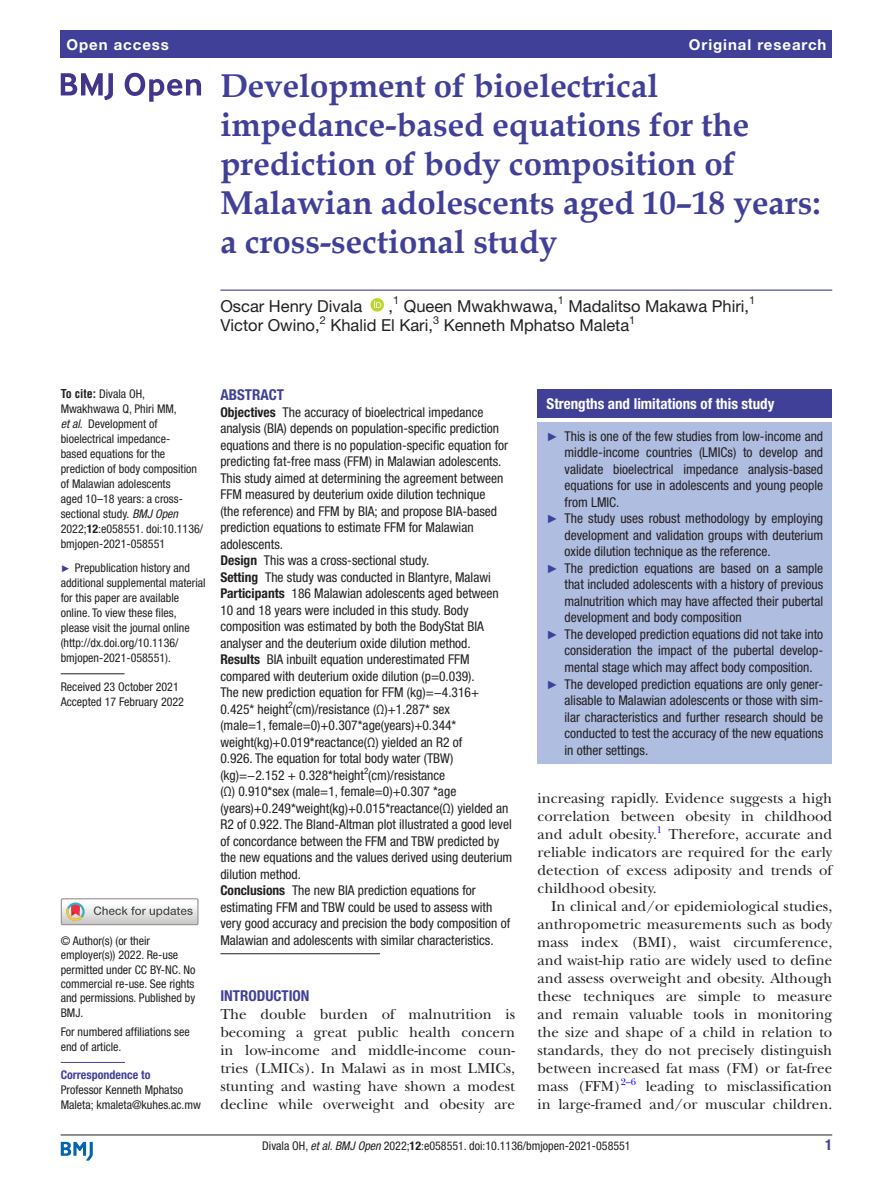
<style>
.page{position:relative;width:893px;height:1191px;background:#fff}
.page>*{position:absolute;margin:0;border:0;box-sizing:border-box;transform-origin:0 0}
.t1{font:700 33px/39px "Book Antiqua";color:#414099}
.t2{font:16.5px "Helvetica Neue LT Std";color:#231f20}
.t3{font:15px/18px "New Baskerville";color:#231f20;text-align:justify}
.t4{font:700 condensed 15px "Helvetica Neue LT Std";color:#fff}
.t5{font:700 15px "Helvetica Neue LT Std";letter-spacing:.065em;color:#fff}
.t6{font:700 condensed 15px "Helvetica Neue LT Std";color:#414099}
.t7{font:condensed 13.5px/16.5px "Helvetica Neue LT Std";color:#231f20}
.t8{font:condensed 12px/15px "Helvetica Neue LT Std";color:#231f20}
.t9{font:700 condensed 12px "Helvetica Neue LT Std";color:#414099}
.t10{font:10.95px "Helvetica Neue LT Std";color:#231f20}
.s1{font-family:"Helvetica LT Std";font-weight:700}
.s2{font-style:italic}
.s3{font-weight:700}
.s4{font-family:"Arial";font-stretch:normal;font-size:9.75px;color:#414099}
.s5{font-family:"Arial";font-stretch:normal;font-size:12px;color:#414099}
</style>
<div class="page">
<hr style="left:61px;top:1134px;width:771px;height:1px;background:#231f20">
<svg style="left:61px;top:1141px;width:32px;height:19px"></svg>
<div style="left:61px;top:31px;width:771px;height:27px;background:#414099"></div>
<hr style="left:220px;top:289px;width:612px;height:2px;background:#414099">
<svg style="left:370px;top:298px;width:14px;height:14px"></svg>
<hr style="left:61px;top:673px;width:64px;height:1px;background:#231f20">
<hr style="left:61px;top:1062px;width:64px;height:1px;background:#414099">
<svg style="left:61px;top:73px;width:52px;height:27px"></svg>
<svg style="left:125px;top:73px;width:76px;height:29px"></svg>
<div style="left:61px;top:898px;width:138px;height:27px;border:1px solid #969090"></div>
<svg style="left:61px;top:898px;width:137px;height:26px"></svg>
<hr style="left:220px;top:953px;width:160px;height:1px;background:#231f20">
<div style="left:538px;top:389px;width:294px;height:29px;background:#414099"></div>
<div style="left:538px;top:422px;width:294px;height:341px;background:#afbde1"></div>
<p class="t5" style="left:66px;top:35px;width:104px">Open access</p>
<p class="t5" style="left:689px;top:35px;width:139px">Original research</p>
<h1 class="t1" style="left:220px;top:66px;width:602px">Development of bioelectrical impedance-based equations for the prediction of body composition of Malawian adolescents aged 10–18 years: a cross-sectional study</h1>
<p class="t2" style="left:220px;top:296px;width:143px">Oscar Henry Divala</p>
<p class="t2" style="left:389px;top:296px;width:6px">,</p>
<p class="t10" style="left:393px;top:294px;width:8px">1</p>
<p class="t2" style="left:404px;top:296px;width:155px">Queen Mwakhwawa,</p>
<p class="t10" style="left:558px;top:294px;width:8px">1</p>
<p class="t2" style="left:568px;top:296px;width:182px">Madalitso Makawa Phiri,</p>
<p class="t10" style="left:749px;top:294px;width:8px">1</p>
<p class="t2" style="left:220px;top:315px;width:101px">Victor Owino,</p>
<p class="t10" style="left:320px;top:313px;width:8px">2</p>
<p class="t2" style="left:330px;top:315px;width:104px">Khalid El Kari,</p>
<p class="t10" style="left:433px;top:313px;width:8px">3</p>
<p class="t2" style="left:444px;top:315px;width:187px">Kenneth Mphatso Maleta</p>
<p class="t10" style="left:629px;top:313px;width:8px">1</p>
<p class="t8" style="left:61px;top:386px;width:144px"><span class="s1">To cite:</span> Divala OH,<br>Mwakhwawa Q, Phiri MM,<br><span class="s2">et al</span>. Development of bioelectrical impedance-<br>based equations for the prediction of body composition of Malawian adolescents<br>aged 10–18 years: a cross&shy;sectional study. <span class="s2">BMJ Open<br></span>2022;<span class="s3">12</span>:e058551. doi:10.1136/ bmjopen-2021-058551</p>
<p class="t8" style="left:61px;top:560px;width:146px"><span class="s4">►</span> Prepublication history and additional supplemental material for this paper are available online. To view these files, please visit the journal online (http://dx.doi.org/10.1136/ bmjopen-2021-058551).</p>
<p class="t8" style="left:61px;top:679px;width:125px">Received 23 October 2021<br>Accepted 17 February 2022</p>
<p class="t8" style="left:61px;top:933px;width:136px;line-height:14.4px">© Author(s) (or their employer(s)) 2022. Re-use permitted under CC BY-NC. No commercial re-use. See rights and permissions. Published by<br>BMJ.</p>
<p class="t8" style="left:61px;top:1024px;width:130px">For numbered affiliations see end of article.</p>
<p class="t9" style="left:61px;top:1067px;width:91px">Correspondence to</p>
<p class="t8" style="left:61px;top:1082px;width:142px">Professor Kenneth Mphatso<br>Maleta; kmaleta@kuhes.ac.mw</p>
<p class="t6" style="left:220px;top:386px;width:65px">ABSTRACT</p>
<p class="t7" style="left:220px;top:403px;width:293px"><span class="s3">Objectives</span> The accuracy of bioelectrical impedance analysis (BIA) depends on population-specific prediction equations and there is no population-specific equation for predicting fat-free mass (FFM) in Malawian adolescents.<br>This study aimed at determining the agreement between FFM measured by deuterium oxide dilution technique<br>(the reference) and FFM by BIA; and propose BIA-based prediction equations to estimate FFM for Malawian adolescents.<br><span class="s3">Design</span> This was a cross-sectional study.<br><span class="s3">Setting</span> The study was conducted in Blantyre, Malawi <span class="s3">Participants</span> 186 Malawian adolescents aged between 10 and 18 years were included in this study. Body composition was estimated by both the BodyStat BIA analyser and the deuterium oxide dilution method.<br><span class="s3">Results</span> BIA inbuilt equation underestimated FFM compared with deuterium oxide dilution (p=0.039).<br>The new prediction equation for FFM (kg)=−4.316+ 0.425* height<sup>2</sup>(cm)/resistance (Ω)+1.287* sex<br>(male=1, female=0)+0.307*age(years)+0.344* weight(kg)+0.019*reactance(Ω) yielded an R2 of<br>0.926. The equation for total body water (TBW) (kg)=−2.152 + 0.328*height<sup>2</sup>(cm)/resistance<br>(Ω) 0.910*sex (male=1, female=0)+0.307 *age (years)+0.249*weight(kg)+0.015*reactance(Ω) yielded an R2 of 0.922. The Bland-Altman plot illustrated a good level of concordance between the FFM and TBW predicted by the new equations and the values derived using deuterium dilution method.<br><span class="s3">Conclusions</span> The new BIA prediction equations for estimating FFM and TBW could be used to assess with very good accuracy and precision the body composition of Malawian and adolescents with similar characteristics.</p>
<p class="t6" style="left:220px;top:987px;width:91px">INTRODUCTION</p>
<p class="t3" style="left:220px;top:1005px;width:296px">The double burden of malnutrition is becoming a great public health concern in low-income and middle-income coun&shy;tries (LMICs). In Malawi as in most LMICs, stunting and wasting have shown a modest decline while overweight and obesity are</p>
<p class="t4" style="left:547px;top:395px;width:229px">Strengths and limitations of this study</p>
<p class="t7" style="left:547px;top:428px;width:278px"><span class="s5">►</span> This is one of the few studies from low-income and</p>
<p class="t7" style="left:565px;top:444px;width:260px">middle-income countries (LMICs) to develop and</p>
<p class="t7" style="left:565px;top:461px;width:260px">validate bioelectrical impedance analysis-based</p>
<p class="t7" style="left:565px;top:477px;width:260px">equations for use in adolescents and young people</p>
<p class="t7" style="left:565px;top:494px;width:56px">from LMIC.</p>
<p class="t7" style="left:547px;top:510px;width:278px"><span class="s5">►</span> The study uses robust methodology by employing</p>
<p class="t7" style="left:565px;top:527px;width:260px">development and validation groups with deuterium</p>
<p class="t7" style="left:565px;top:543px;width:208px">oxide dilution technique as the reference.</p>
<p class="t7" style="left:547px;top:560px;width:278px"><span class="s5">►</span> The prediction equations are based on a sample</p>
<p class="t7" style="left:565px;top:576px;width:260px">that included adolescents with a history of previous</p>
<p class="t7" style="left:565px;top:593px;width:260px">malnutrition which may have affected their pubertal</p>
<p class="t7" style="left:565px;top:609px;width:179px">development and body composition</p>
<p class="t7" style="left:547px;top:626px;width:278px"><span class="s5">►</span> The developed prediction equations did not take into</p>
<p class="t7" style="left:565px;top:642px;width:260px">consideration the impact of the pubertal develop-</p>
<p class="t7" style="left:565px;top:659px;width:250px">mental stage which may affect body composition.</p>
<p class="t7" style="left:547px;top:675px;width:278px"><span class="s5">►</span> The developed prediction equations are only gener-</p>
<p class="t7" style="left:565px;top:692px;width:260px">alisable to Malawian adolescents or those with sim-</p>
<p class="t7" style="left:565px;top:708px;width:260px">ilar characteristics and further research should be</p>
<p class="t7" style="left:565px;top:725px;width:260px">conducted to test the accuracy of the new equations</p>
<p class="t7" style="left:565px;top:741px;width:85px">in other settings.</p>
<p class="t3" style="left:538px;top:789px;width:296px">increasing rapidly. Evidence suggests a high correlation between obesity in childhood and adult obesity.<sup>1</sup> Therefore, accurate and reliable indicators are required for the early detection of excess adiposity and trends of childhood obesity.</p>
<p class="t3" style="left:538px;top:897px;width:296px;text-indent:14px">In clinical and/or epidemiological studies, anthropometric measurements such as body mass index (BMI), waist circumference, and waist-hip ratio are widely used to define and assess overweight and obesity. Although these techniques are simple to measure and remain valuable tools in monitoring the size and shape of a child in relation to standards, they do not precisely distinguish between increased fat mass (FM) or fat-free mass (FFM)<sup>2–6</sup></p>
<p class="t3" style="left:538px;top:1077px;width:296px;text-align:right">leading to misclassification<br>in large-framed and/or muscular children.</p>
<p class="t8" style="left:262px;top:1137px;width:370px">Divala OH, <span class="s2">et al</span>. <span class="s2">BMJ Open</span> 2022;<span class="s3">12</span>:e058551. doi:10.1136/bmjopen-2021-058551</p>
<p class="t6" style="left:825px;top:1135px;width:9px">1</p>
</div>
